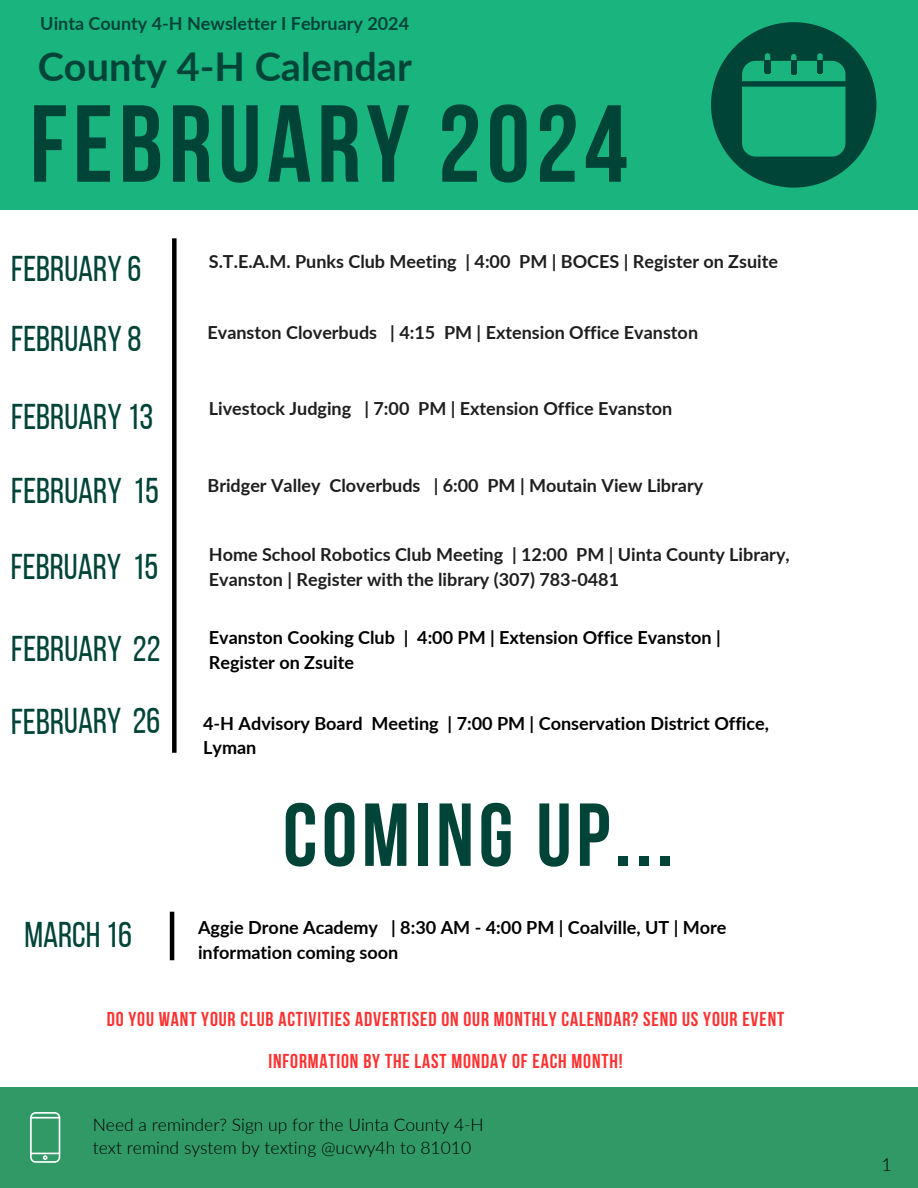
<style>
.page{position:relative;width:918px;height:1188px;background:#fff}
.page>*{position:absolute;margin:0;border:0;box-sizing:border-box;transform-origin:0 0}
.t1{font:700 109.2px "Bebas Neue";letter-spacing:.05em;color:#004438}
.t2{font:700 89.1px "Bebas Neue";letter-spacing:.05em;color:#004438}
.t3{font:700 39.6px "Lato";color:#004438}
.t4{font:35.7px "Bebas Neue";color:#004438}
.t5{font:700 20.1px/41.7px "Bebas Neue";letter-spacing:.04em;color:#ff3131;text-align:center}
.t6{font:700 18px/24.8px "Lato";color:#1e1e1e}
.t7{font:700 18px/24.8px "Lato";color:#000}
.t8{font:700 18px "Lato";color:#004438}
.t9{font:300 18px "Lato";color:#000}
.t10{font:300 17.55px/23.7px "Lato";color:#000}
</style>
<div class="page">
<div style="left:0;top:0;width:918px;height:210px;background:#1ab57f"></div>
<svg style="left:711px;top:22px;width:165px;height:166px"></svg>
<div style="left:0;top:1087px;width:918px;height:101px;background:#319966"></div>
<svg style="left:30px;top:1112px;width:30px;height:51px"></svg>
<div style="left:172px;top:238px;width:5px;height:515px;background:#000"></div>
<hr style="left:170px;top:912px;width:4px;height:48px;background:#000">
<h1 class="t8" style="left:40px;top:12px;width:370px">Uinta County 4-H Newsletter I February 2024</h1>
<p class="t3" style="left:38px;top:42px;width:376px">County 4-H Calendar</p>
<h3 class="t1" style="left:30px;top:100px;width:599px">FEBRUARY 2024</h3>
<h6 class="t4" style="left:11px;top:254px;width:132px">FEBRUARY 6</h6>
<h4 class="t4" style="left:11px;top:325px;width:132px">FEBRUARY 8</h4>
<h4 class="t4" style="left:11px;top:402px;width:144px">FEBRUARY 13</h4>
<h6 class="t4" style="left:11px;top:477px;width:149px">FEBRUARY 15</h6>
<p class="t4" style="left:11px;top:552px;width:149px">FEBRUARY 15</p>
<h4 class="t4" style="left:11px;top:634px;width:151px">FEBRUARY 22</h4>
<h5 class="t4" style="left:11px;top:708px;width:151px;rotate:-1deg">FEBRUARY 26</h5>
<h5 class="t4" style="left:24px;top:920px;width:109px">MARCH 16</h5>
<h6 class="t6" style="left:209px;top:248px;width:571px">S.T.E.A.M. Punks Club Meeting | 4:00 PM | BOCES | Register on Zsuite</h6>
<h4 class="t6" style="left:207px;top:319px;width:492px">Evanston Cloverbuds | 4:15 PM | Extension Office Evanston</h4>
<h6 class="t6" style="left:209px;top:395px;width:465px">Livestock Judging | 7:00 PM | Extension Office Evanston</h6>
<h5 class="t6" style="left:207px;top:473px;width:497px">Bridger Valley Cloverbuds | 6:00 PM | Moutain View Library</h5>
<h2 class="t6" style="left:209px;top:542px;width:582px">Home School Robotics Club Meeting | 12:00 PM | Uinta County Library,<br>Evanston | Register with the library (307) 783-0481</h2>
<h4 class="t7" style="left:209px;top:625px;width:513px">Evanston Cooking Club | 4:00 PM | Extension Office Evanston |<br>Register on Zsuite</h4>
<h4 class="t7" style="left:203px;top:710px;width:567px">4-H Advisory Board Meeting | 7:00 PM | Conservation District Office,<br>Lyman</h4>
<h6 class="t2" style="left:283px;top:799px;width:392px">COMING UP...</h6>
<h6 class="t7" style="left:198px;top:915px;width:530px">Aggie Drone Academy | 8:30 AM - 4:00 PM | Coalville, UT | More information coming soon</h6>
<h4 class="t5" style="left:107px;top:1000px;width:679px">DO YOU WANT YOUR CLUB ACTIVITIES ADVERTISED ON OUR MONTHLY CALENDAR? SEND US YOUR EVENT<br>INFORMATION BY THE LAST MONDAY OF EACH MONTH!</h4>
<h6 class="t10" style="left:93px;top:1112px;width:393px">Need a reminder? Sign up for the Uinta County 4-H text remind system by texting @ucwy4h to 81010</h6>
<h4 class="t9" style="left:881px;top:1153px;width:12px">1</h4>
</div>
